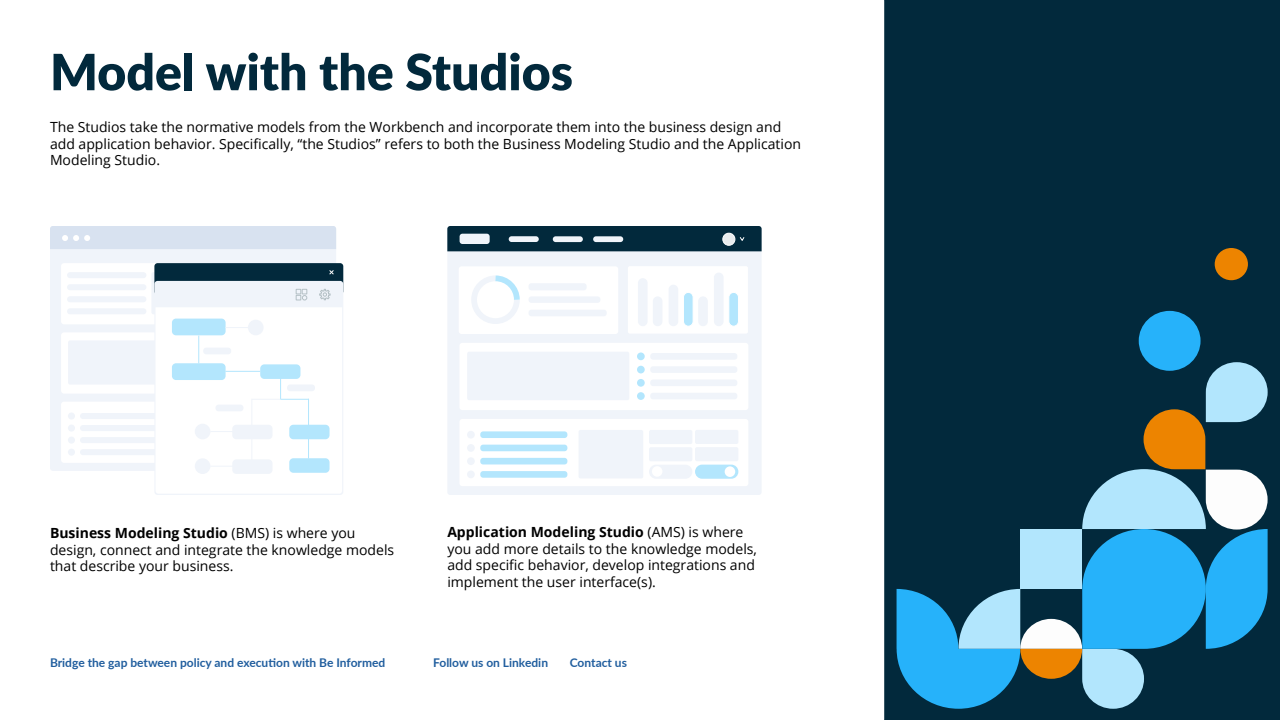
<style>
.page{position:relative;width:1280px;height:720px;background:#fff}
.page>*{position:absolute;margin:0;border:0;box-sizing:border-box;transform-origin:0 0}
.t1{font:900 50px "Lato";color:#02293c}
.t2{font:14px/16.8px "Open Sans";color:#000}
.t3{font:700 12px "Lato";color:#215e9e}
.s1{font-weight:700}
</style>
<div class="page">
<div style="left:50px;top:226px;width:286px;height:245px;background:#f0f4fa;border-radius:3px"></div>
<div style="left:61px;top:332px;width:263px;height:62px;background:#fff;border-radius:3px"></div>
<div style="left:61px;top:402px;width:263px;height:61px;background:#fff;border-radius:3px"></div>
<div style="left:50px;top:226px;width:286px;height:23px;background:#d8e2f0"></div>
<div style="left:61px;top:263px;width:140px;height:61px;background:#fff;border-radius:3px"></div>
<div style="left:67px;top:272px;width:79px;height:6px;background:#f0f4fa;border-radius:3px"></div>
<div style="left:67px;top:284px;width:79px;height:6px;background:#f0f4fa;border-radius:3px"></div>
<div style="left:67px;top:296px;width:79px;height:6px;background:#f0f4fa;border-radius:3px"></div>
<div style="left:67px;top:308px;width:79px;height:6px;background:#f0f4fa;border-radius:3px"></div>
<div style="left:151px;top:272px;width:42px;height:42px;background:#f0f4fa;border-radius:2px"></div>
<div style="left:68px;top:340px;width:148px;height:45px;background:#f0f4fa;border-radius:2px"></div>
<div style="left:80px;top:413px;width:79px;height:6px;background:#f0f4fa;border-radius:3px"></div>
<div style="left:80px;top:425px;width:79px;height:6px;background:#f0f4fa;border-radius:3px"></div>
<div style="left:80px;top:437px;width:79px;height:6px;background:#f0f4fa;border-radius:3px"></div>
<div style="left:80px;top:449px;width:79px;height:6px;background:#f0f4fa;border-radius:3px"></div>
<div style="left:68px;top:413px;width:7px;height:7px;background:#f0f4fa;border-radius:50%"></div>
<div style="left:68px;top:425px;width:7px;height:7px;background:#f0f4fa;border-radius:50%"></div>
<div style="left:68px;top:437px;width:7px;height:7px;background:#f0f4fa;border-radius:50%"></div>
<div style="left:68px;top:449px;width:7px;height:7px;background:#f0f4fa;border-radius:50%"></div>
<div style="left:154px;top:263px;width:189px;height:32px;background:#02293c;border-radius:3px"></div>
<div style="left:154px;top:281px;width:189px;height:214px;background:#f0f4fa;border-radius:3px"></div>
<svg style="left:156px;top:308px;width:186px;height:185px"></svg>
<svg style="left:296px;top:289px;width:11px;height:11px"></svg>
<svg style="left:319px;top:289px;width:12px;height:11px"></svg>
<svg style="left:329px;top:270px;width:5px;height:5px"></svg>
<div style="left:447px;top:226px;width:314px;height:269px;background:#f0f4fa;border-radius:3px"></div>
<div style="left:459px;top:343px;width:289px;height:67px;background:#fff;border-radius:3px"></div>
<div style="left:459px;top:419px;width:289px;height:67px;background:#fff;border-radius:3px"></div>
<div style="left:459px;top:266px;width:159px;height:68px;background:#fff;border-radius:3px"></div>
<div style="left:528px;top:283px;width:58px;height:7px;background:#f0f4fa;border-radius:3px"></div>
<div style="left:528px;top:296px;width:72px;height:7px;background:#f0f4fa;border-radius:3px"></div>
<div style="left:528px;top:310px;width:79px;height:6px;background:#f0f4fa;border-radius:3px"></div>
<div style="left:628px;top:266px;width:120px;height:68px;background:#fff;border-radius:2px"></div>
<div style="left:650px;top:353px;width:87px;height:7px;background:#f0f4fa;border-radius:3px"></div>
<div style="left:650px;top:366px;width:87px;height:7px;background:#f0f4fa;border-radius:3px"></div>
<div style="left:650px;top:380px;width:87px;height:6px;background:#f0f4fa;border-radius:3px"></div>
<div style="left:650px;top:393px;width:87px;height:6px;background:#f0f4fa;border-radius:3px"></div>
<div style="left:637px;top:353px;width:8px;height:7px;background:#b3e6fd;border-radius:50%"></div>
<div style="left:637px;top:366px;width:8px;height:7px;background:#b3e6fd;border-radius:50%"></div>
<div style="left:637px;top:379px;width:8px;height:8px;background:#b3e6fd;border-radius:50%"></div>
<div style="left:637px;top:392px;width:8px;height:8px;background:#b3e6fd;border-radius:50%"></div>
<div style="left:467px;top:352px;width:162px;height:48px;background:#f0f4fa;border-radius:2px"></div>
<div style="left:578px;top:430px;width:65px;height:48px;background:#f0f4fa;border-radius:2px"></div>
<div style="left:480px;top:431px;width:87px;height:7px;background:#b3e6fd;border-radius:3px"></div>
<div style="left:480px;top:445px;width:87px;height:6px;background:#b3e6fd;border-radius:3px"></div>
<div style="left:480px;top:458px;width:87px;height:6px;background:#b3e6fd;border-radius:3px"></div>
<div style="left:480px;top:471px;width:87px;height:7px;background:#b3e6fd;border-radius:3px"></div>
<div style="left:467px;top:431px;width:8px;height:8px;background:#f0f4fa;border-radius:50%"></div>
<div style="left:467px;top:444px;width:8px;height:8px;background:#f0f4fa;border-radius:50%"></div>
<div style="left:467px;top:457px;width:8px;height:8px;background:#f0f4fa;border-radius:50%"></div>
<div style="left:467px;top:471px;width:8px;height:7px;background:#f0f4fa;border-radius:50%"></div>
<div style="left:447px;top:226px;width:314px;height:25px;background:#02293c"></div>
<div style="left:553px;top:236px;width:30px;height:6px;background:#f0f4fa;border-radius:3px"></div>
<div style="left:593px;top:236px;width:30px;height:6px;background:#f0f4fa;border-radius:3px"></div>
<div style="left:459px;top:234px;width:31px;height:10px;background:#f0f4fa;border-radius:3px"></div>
<svg style="left:471px;top:275px;width:49px;height:49px"></svg>
<div style="left:638px;top:278px;width:9px;height:48px;background:#f0f4fa;border-radius:5px"></div>
<div style="left:653px;top:296px;width:9px;height:30px;background:#f0f4fa;border-radius:5px"></div>
<div style="left:668px;top:285px;width:10px;height:41px;background:#f0f4fa;border-radius:5px"></div>
<div style="left:683px;top:292px;width:10px;height:34px;background:#b3e6fd;border-radius:5px"></div>
<div style="left:683px;top:292px;width:10px;height:34px;border:1px solid #fff;border-radius:5px"></div>
<div style="left:698px;top:296px;width:10px;height:30px;background:#f0f4fa;border-radius:5px"></div>
<div style="left:714px;top:273px;width:9px;height:53px;background:#f0f4fa;border-radius:5px"></div>
<div style="left:729px;top:292px;width:9px;height:34px;background:#b3e6fd;border-radius:5px"></div>
<div style="left:728px;top:292px;width:11px;height:34px;border:1px solid #fff;border-radius:5px"></div>
<div style="left:649px;top:430px;width:43px;height:14px;background:#f0f4fa;border-radius:2px"></div>
<div style="left:695px;top:430px;width:43px;height:14px;background:#f0f4fa;border-radius:2px"></div>
<div style="left:649px;top:447px;width:43px;height:14px;background:#f0f4fa;border-radius:2px"></div>
<div style="left:695px;top:447px;width:43px;height:14px;background:#f0f4fa;border-radius:2px"></div>
<div style="left:695px;top:465px;width:43px;height:14px;background:#b3e6fd;border-radius:7px"></div>
<div style="left:724px;top:466px;width:11px;height:11px;background:#fff;border-radius:50%"></div>
<div style="left:649px;top:465px;width:43px;height:14px;background:#f0f4fa;border-radius:7px"></div>
<div style="left:652px;top:466px;width:10px;height:11px;background:#fff;border-radius:50%"></div>
<div style="left:885px;top:1px;width:394px;height:718px;background:#02293c"></div>
<svg style="left:896px;top:311px;width:371px;height:398px"></svg>
<div style="left:1214px;top:248px;width:34px;height:32px;background:#ed8400;border-radius:50%"></div>
<h1 class="t1" style="left:50px;top:34px;width:524px">Model with the Studios</h1>
<p class="t2" style="left:50px;top:118px;width:752px">The Studios take the normative models from the Workbench and incorporate them into the business design and add application behavior. Specifically, “the Studios” refers to both the Business Modeling Studio and the Application<br>Modeling Studio.</p>
<p class="t2" style="left:50px;top:524px;width:346px"><span class="s1">Business Modeling Studio</span> (BMS) is where you design, connect and integrate the knowledge models that describe your business.</p>
<p class="t2" style="left:447px;top:523px;width:311px"><span class="s1">Application Modeling Studio</span> (AMS) is where you add more details to the knowledge models, add specific behavior, develop integrations and implement the user interface(s).</p>
<p class="t3" style="left:50px;top:653px;width:337px">Bridge the gap between policy and execution with Be Informed</p>
<p class="t3" style="left:433px;top:658px;width:116px">Follow us on Linkedin</p>
<p class="t3" style="left:570px;top:658px;width:59px">Contact us</p>
</div>
